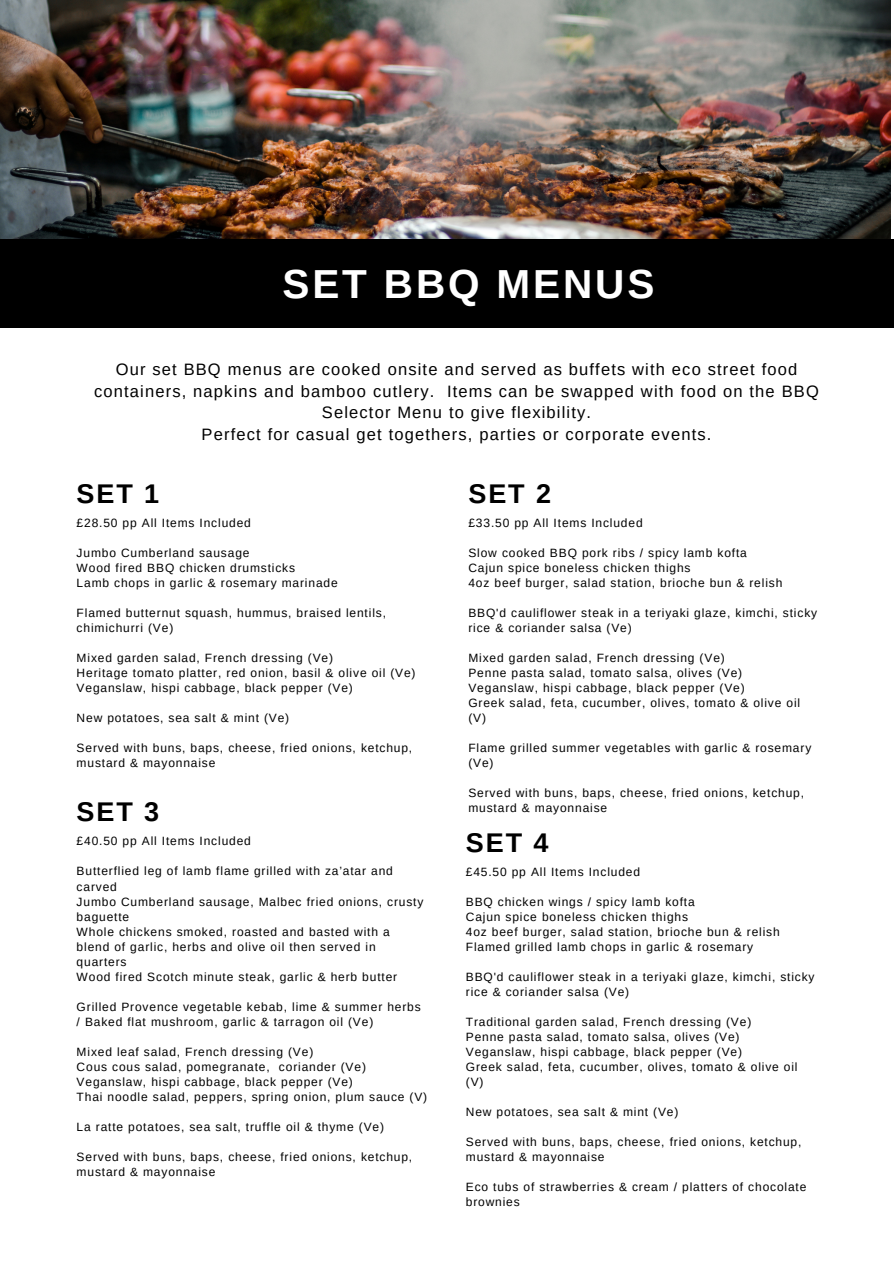
<style>
.page{position:relative;width:894px;height:1264px;background:#fff}
.page>*{position:absolute;margin:0;border:0;box-sizing:border-box;transform-origin:0 0}
.t1{font:700 40.5px "Arimo";letter-spacing:.07em;color:#fff}
.t2{font:700 27px "Arimo";letter-spacing:.07em;color:#000}
.t3{font:16.5px/21.3px "Arimo";letter-spacing:.07em;color:#000;text-align:center}
.t4{font:12px/15px "Arimo";letter-spacing:.07em;color:#000}
</style>
<div class="page">
<img style="left:0;top:0;width:889px;height:239px">
<div style="left:0;top:239px;width:893px;height:89px;background:#000"></div>
<h1 class="t1" style="left:282px;top:261px;width:373px">SET BBQ MENUS</h1>
<p class="t3" style="left:94px;top:359px;width:726px">Our set BBQ menus are cooked onsite and served as buffets with eco street food containers, napkins and bamboo cutlery. Items can be swapped with food on the BBQ Selector Menu to give flexibility.<br>Perfect for casual get togethers, parties or corporate events.</p>
<h2 class="t2" style="left:77px;top:479px;width:84px">SET 1</h2>
<p class="t4" style="left:77px;top:515px;width:176px">£28.50 pp All Items Included</p>
<p class="t4" style="left:77px;top:545px;width:174px">Jumbo Cumberland sausage</p>
<p class="t4" style="left:77px;top:560px;width:220px">Wood fired BBQ chicken drumsticks</p>
<p class="t4" style="left:77px;top:575px;width:262px">Lamb chops in garlic &amp; rosemary marinade</p>
<p class="t4" style="left:77px;top:605px;width:311px">Flamed butternut squash, hummus, braised lentils, chimichurri (Ve)</p>
<p class="t4" style="left:77px;top:650px;width:258px">Mixed garden salad, French dressing (Ve)</p>
<p class="t4" style="left:77px;top:665px;width:340px">Heritage tomato platter, red onion, basil &amp; olive oil (Ve)</p>
<p class="t4" style="left:77px;top:680px;width:278px">Veganslaw, hispi cabbage, black pepper (Ve)</p>
<p class="t4" style="left:77px;top:710px;width:214px">New potatoes, sea salt &amp; mint (Ve)</p>
<h2 class="t4" style="left:77px;top:740px;width:337px">Served with buns, baps, cheese, fried onions, ketchup, mustard &amp; mayonnaise</h2>
<h3 class="t2" style="left:77px;top:796px;width:84px">SET 3</h3>
<h2 class="t4" style="left:77px;top:833px;width:176px">£40.50 pp All Items Included</h2>
<p class="t4" style="left:77px;top:863px;width:317px">Butterflied leg of lamb flame grilled with za’atar and carved</p>
<p class="t4" style="left:77px;top:893px;width:348px">Jumbo Cumberland sausage, Malbec fried onions, crusty baguette</p>
<p class="t4" style="left:77px;top:923px;width:314px">Whole chickens smoked, roasted and basted with a blend of garlic, herbs and olive oil then served in quarters</p>
<p class="t4" style="left:77px;top:968px;width:322px">Wood fired Scotch minute steak, garlic &amp; herb butter</p>
<p class="t4" style="left:77px;top:998px;width:345px">Grilled Provence vegetable kebab, lime &amp; summer herbs / Baked flat mushroom, garlic &amp; tarragon oil (Ve)</p>
<p class="t4" style="left:77px;top:1043px;width:238px">Mixed leaf salad, French dressing (Ve)</p>
<p class="t4" style="left:77px;top:1058px;width:291px">Cous cous salad, pomegranate, coriander (Ve)</p>
<p class="t4" style="left:77px;top:1073px;width:278px">Veganslaw, hispi cabbage, black pepper (Ve)</p>
<p class="t4" style="left:77px;top:1088px;width:352px">Thai noodle salad, peppers, spring onion, plum sauce (V)</p>
<p class="t4" style="left:77px;top:1118px;width:309px">La ratte potatoes, sea salt, truffle oil &amp; thyme (Ve)</p>
<p class="t4" style="left:77px;top:1148px;width:337px">Served with buns, baps, cheese, fried onions, ketchup, mustard &amp; mayonnaise</p>
<p class="t2" style="left:468px;top:479px;width:84px">SET 2</p>
<p class="t4" style="left:468px;top:515px;width:176px">£33.50 pp All Items Included</p>
<p class="t4" style="left:468px;top:545px;width:280px">Slow cooked BBQ pork ribs / spicy lamb kofta</p>
<p class="t4" style="left:468px;top:560px;width:224px">Cajun spice boneless chicken thighs</p>
<p class="t4" style="left:468px;top:575px;width:315px">4oz beef burger, salad station, brioche bun &amp; relish</p>
<p class="t4" style="left:468px;top:605px;width:350px">BBQ'd cauliflower steak in a teriyaki glaze, kimchi, sticky rice &amp; coriander salsa (Ve)</p>
<p class="t4" style="left:468px;top:650px;width:258px">Mixed garden salad, French dressing (Ve)</p>
<p class="t4" style="left:468px;top:665px;width:275px">Penne pasta salad, tomato salsa, olives (Ve)</p>
<p class="t4" style="left:468px;top:680px;width:278px">Veganslaw, hispi cabbage, black pepper (Ve)</p>
<p class="t4" style="left:468px;top:695px;width:333px">Greek salad, feta, cucumber, olives, tomato &amp; olive oil (V)</p>
<p class="t4" style="left:468px;top:740px;width:344px">Flame grilled summer vegetables with garlic &amp; rosemary (Ve)</p>
<p class="t4" style="left:468px;top:785px;width:337px">Served with buns, baps, cheese, fried onions, ketchup, mustard &amp; mayonnaise</p>
<p class="t2" style="left:465px;top:827px;width:84px">SET 4</p>
<h2 class="t4" style="left:465px;top:864px;width:176px">£45.50 pp All Items Included</h2>
<p class="t4" style="left:465px;top:894px;width:230px">BBQ chicken wings / spicy lamb kofta</p>
<p class="t4" style="left:465px;top:909px;width:224px">Cajun spice boneless chicken thighs</p>
<p class="t4" style="left:465px;top:924px;width:315px">4oz beef burger, salad station, brioche bun &amp; relish</p>
<p class="t4" style="left:465px;top:939px;width:289px">Flamed grilled lamb chops in garlic &amp; rosemary</p>
<p class="t4" style="left:465px;top:969px;width:350px">BBQ'd cauliflower steak in a teriyaki glaze, kimchi, sticky rice &amp; coriander salsa (Ve)</p>
<p class="t4" style="left:465px;top:1014px;width:287px">Traditional garden salad, French dressing (Ve)</p>
<p class="t4" style="left:465px;top:1029px;width:275px">Penne pasta salad, tomato salsa, olives (Ve)</p>
<p class="t4" style="left:465px;top:1044px;width:278px">Veganslaw, hispi cabbage, black pepper (Ve)</p>
<p class="t4" style="left:465px;top:1059px;width:333px">Greek salad, feta, cucumber, olives, tomato &amp; olive oil (V)</p>
<p class="t4" style="left:465px;top:1104px;width:214px">New potatoes, sea salt &amp; mint (Ve)</p>
<p class="t4" style="left:465px;top:1134px;width:337px">Served with buns, baps, cheese, fried onions, ketchup, mustard &amp; mayonnaise</p>
<p class="t4" style="left:465px;top:1179px;width:342px">Eco tubs of strawberries &amp; cream / platters of chocolate brownies</p>
</div>
